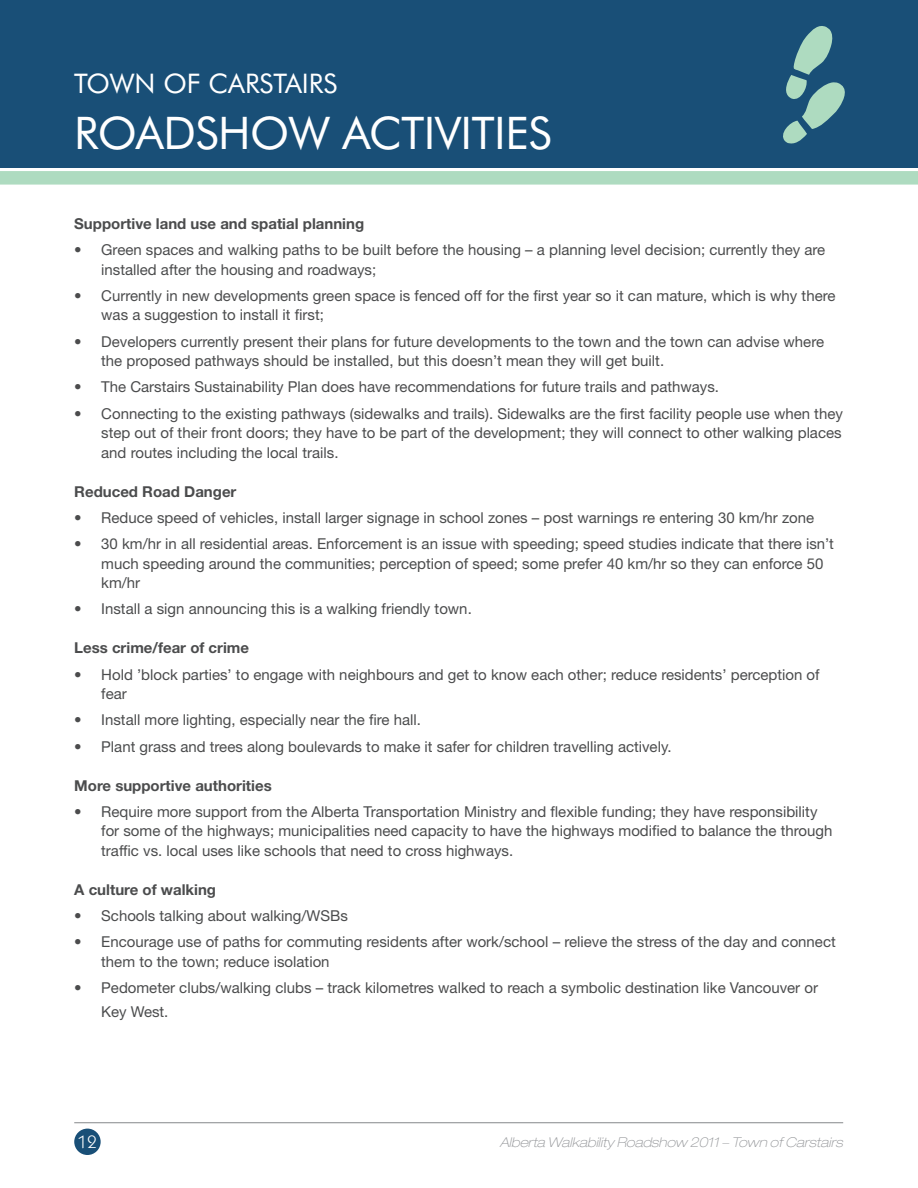
<style>
.page{position:relative;width:918px;height:1188px;background:#fff}
.page>*{position:absolute;margin:0;border:0;box-sizing:border-box;transform-origin:0 0}
.Table_of_contents_bo{font:45px "Futura BT";letter-spacing:-.01em;color:#fff}
.Table_of_contents_bo-2{font:27px "Futura BT";color:#fff}
.t1{font:18px "Kabel IT Cby BT";color:#fff}
.bullets{font:15px/19.5px "Helvetica Neue LT Std";color:#4b4c4d}
.main_text_copy_use_t{font:700 15px "Helvetica Neue LT Std";color:#4b4c4d}
.t2{font:italic 100 expanded 13.5px "Helvetica Neue LT Std";color:#939598}
</style>
<div class="page">
<hr style="left:74px;top:1122px;width:769px;height:1px;background:#939598">
<div style="left:74px;top:1129px;width:27px;height:26px;background:#194f77;border-radius:50%"></div>
<div style="left:0;top:0;width:918px;height:122px;background:#194f77"></div>
<div style="left:0;top:97px;width:918px;height:70px;background:#194f77"></div>
<div style="left:0;top:171px;width:918px;height:14px;background:#aedbc0"></div>
<svg style="left:783px;top:26px;width:62px;height:118px"></svg>
<p class="Table_of_contents_bo-2" style="left:74px;top:67px;width:265px">TOWN OF CARSTAIRS</p>
<p class="Table_of_contents_bo" style="left:74px;top:106px;width:479px">ROADSHOW ACTIVITIES</p>
<p class="main_text_copy_use_t" style="left:74px;top:214px;width:291px">Supportive land use and spatial planning</p>
<p class="bullets" style="left:101px;top:240px;width:726px;text-indent:-27px">• Green spaces and walking paths to be built before the housing – a planning level decision; currently they are installed after the housing and roadways;</p>
<p class="bullets" style="left:101px;top:286px;width:736px;text-indent:-27px">• Currently in new developments green space is fenced off for the first year so it can mature, which is why there was a suggestion to install it first;</p>
<p class="bullets" style="left:101px;top:331px;width:724px;text-indent:-27px">• Developers currently present their plans for future developments to the town and the town can advise where the proposed pathways should be installed, but this doesn’t mean they will get built.</p>
<p class="bullets" style="left:74px;top:377px;width:646px">• The Carstairs Sustainability Plan does have recommendations for future trails and pathways.</p>
<p class="bullets" style="left:101px;top:403px;width:743px;text-align:justify;text-indent:-27px">• Connecting to the existing pathways (sidewalks and trails). Sidewalks are the first facility people use when they step out of their front doors; they have to be part of the development; they will connect to other walking places and routes including the local trails.</p>
<p class="main_text_copy_use_t" style="left:74px;top:482px;width:164px">Reduced Road Danger</p>
<p class="bullets" style="left:74px;top:508px;width:741px">• Reduce speed of vehicles, install larger signage in school zones – post warnings re entering 30 km/hr zone</p>
<p class="bullets" style="left:101px;top:534px;width:734px;text-indent:-27px">• 30 km/hr in all residential areas. Enforcement is an issue with speeding; speed studies indicate that there isn’t much speeding around the communities; perception of speed; some prefer 40 km/hr so they can enforce 50 km/hr</p>
<p class="bullets" style="left:74px;top:599px;width:399px">• Install a sign announcing this is a walking friendly town.</p>
<p class="main_text_copy_use_t" style="left:74px;top:639px;width:176px">Less crime/fear of crime</p>
<p class="bullets" style="left:101px;top:664px;width:720px;text-indent:-27px">• Hold ’block parties’ to engage with neighbours and get to know each other; reduce residents’ perception of fear</p>
<p class="bullets" style="left:74px;top:710px;width:348px">• Install more lighting, especially near the fire hall.</p>
<p class="bullets" style="left:74px;top:736px;width:599px">• Plant grass and trees along boulevards to make it safer for children travelling actively.</p>
<p class="main_text_copy_use_t" style="left:74px;top:776px;width:199px">More supportive authorities</p>
<p class="bullets" style="left:101px;top:802px;width:733px;text-indent:-27px">• Require more support from the Alberta Transportation Ministry and flexible funding; they have responsibility for some of the highways; municipalities need capacity to have the highways modified to balance the through traffic vs. local uses like schools that need to cross highways.</p>
<p class="main_text_copy_use_t" style="left:74px;top:880px;width:143px">A culture of walking</p>
<p class="bullets" style="left:74px;top:906px;width:275px">• Schools talking about walking/WSBs</p>
<p class="bullets" style="left:101px;top:932px;width:736px;text-indent:-27px">• Encourage use of paths for commuting residents after work/school – relieve the stress of the day and connect them to the town; reduce isolation</p>
<p class="bullets" style="left:101px;top:976px;width:718px;line-height:24px;text-indent:-27px">• Pedometer clubs/walking clubs – track kilometres walked to reach a symbolic destination like Vancouver or<br>Key West.</p>
<p class="t1" style="left:78px;top:1130px;width:21px">12</p>
<p class="t2" style="left:500px;top:1134px;width:345px">Alberta Walkability Roadshow 2011 – Town of Carstairs</p>
</div>
